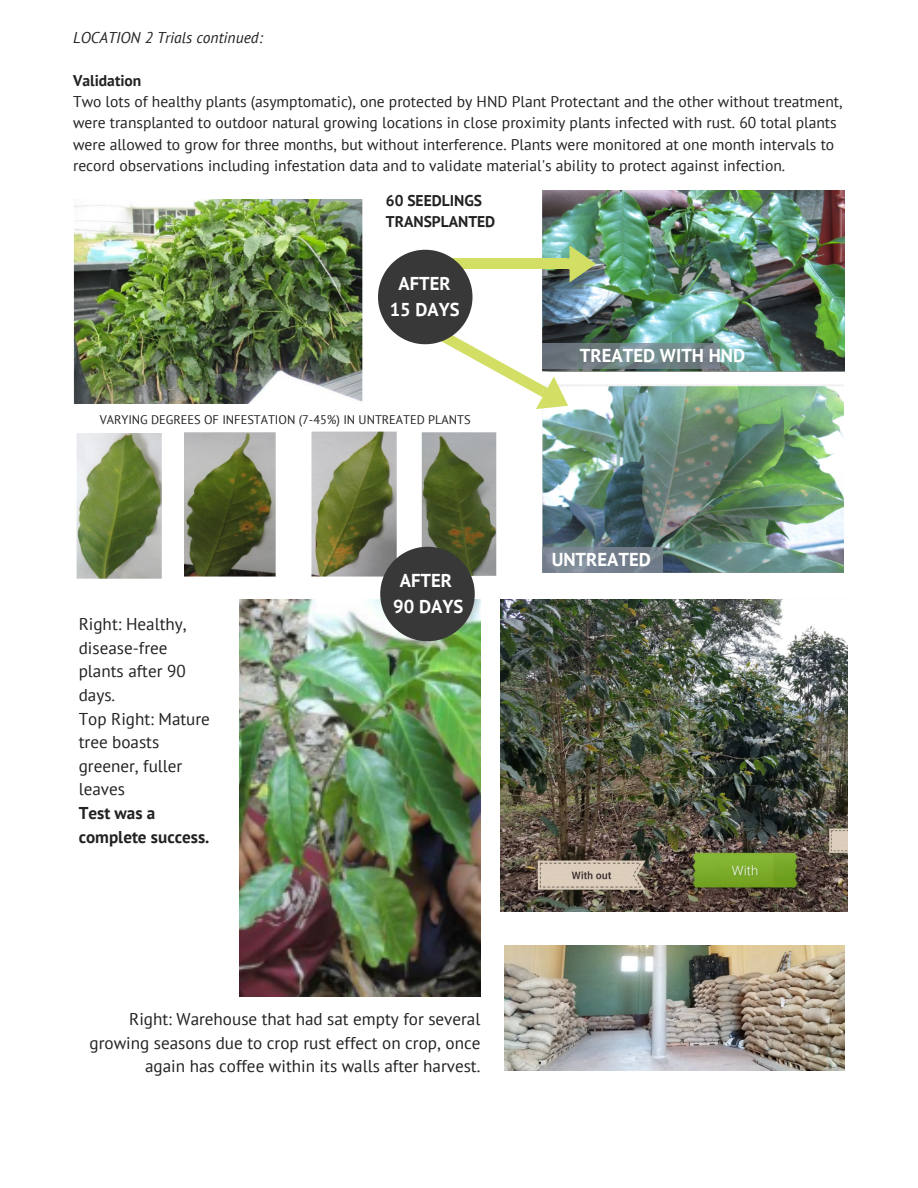
<style>
.page{position:relative;width:918px;height:1188px;background:#fff}
.page>*{position:absolute;margin:0;border:0;box-sizing:border-box;transform-origin:0 0}
.t1{font:700 18.75px/25.8px "PT Sans";color:#fff;text-align:center}
.t2{font:700 18.6px/25.8px "PT Sans";color:#fff;text-align:center}
.t3{font:17.1px/23.7px "PT Sans";color:#222}
.t4{font:700 17.1px/23.7px "PT Sans";color:#222}
.t5{font:15.6px/21.3px "PT Sans";color:#222}
.t6{font:700 15.6px/21.3px "PT Sans";color:#222}
.t7{font:italic 15.6px "PT Sans";color:#222}
.t8{font:12.45px "PT Sans";color:#222}
</style>
<div class="page">
<img style="left:73px;top:199px;width:290px;height:205px">
<img style="left:542px;top:190px;width:303px;height:181px">
<img style="left:542px;top:385px;width:302px;height:188px">
<svg style="left:542px;top:547px;width:121px;height:26px;background:#778390"></svg>
<svg style="left:596px;top:343px;width:124px;height:26px;background:#718387"></svg>
<img style="left:76px;top:431px;width:421px;height:148px">
<svg style="left:378px;top:245px;width:218px;height:177px"></svg>
<img style="left:240px;top:600px;width:240px;height:397px">
<svg style="left:380px;top:547px;width:95px;height:94px;background:#4b4f48"></svg>
<img style="left:504px;top:945px;width:341px;height:126px">
<img style="left:501px;top:600px;width:346px;height:311px">
<p class="t7" style="left:73px;top:27px;width:191px">LOCATION 2 Trials continued:</p>
<p class="t6" style="left:73px;top:69px;width:70px">Validation</p>
<p class="t5" style="left:73px;top:90px;width:771px">Two lots of healthy plants (asymptomatic), one protected by HND Plant Protectant and the other without treatment, were transplanted to outdoor natural growing locations in close proximity plants infected with rust. 60 total plants were allowed to grow for three months, but without interference. Plants were monitored at one month intervals to record observations including infestation data and to validate material's ability to protect against infection.</p>
<p class="t6" style="left:386px;top:189px;width:111px">60 SEEDLINGS<br>TRANSPLANTED</p>
<p class="t2" style="left:390px;top:270px;width:71px">AFTER<br>15 DAYS</p>
<p class="t8" style="left:100px;top:411px;width:372px">VARYING DEGREES OF INFESTATION (7-45%) IN UNTREATED PLANTS</p>
<p class="t3" style="left:79px;top:612px;width:133px">Right: Healthy, disease-free plants after 90 days.<br>Top Right: Mature tree boasts greener, fuller leaves</p>
<p class="t4" style="left:79px;top:801px;width:132px">Test was a complete success.</p>
<p class="t1" style="left:393px;top:567px;width:72px">AFTER<br>90 DAYS</p>
<p class="t3" style="left:90px;top:1007px;width:392px;text-align:right">Right: Warehouse that had sat empty for several growing seasons due to crop rust effect on crop, once again has coffee within its walls after harvest.</p>
<p class="t1" style="left:580px;top:342px;width:167px">TREATED WITH HND</p>
<p class="t1" style="left:552px;top:546px;width:101px">UNTREATED</p>
</div>
